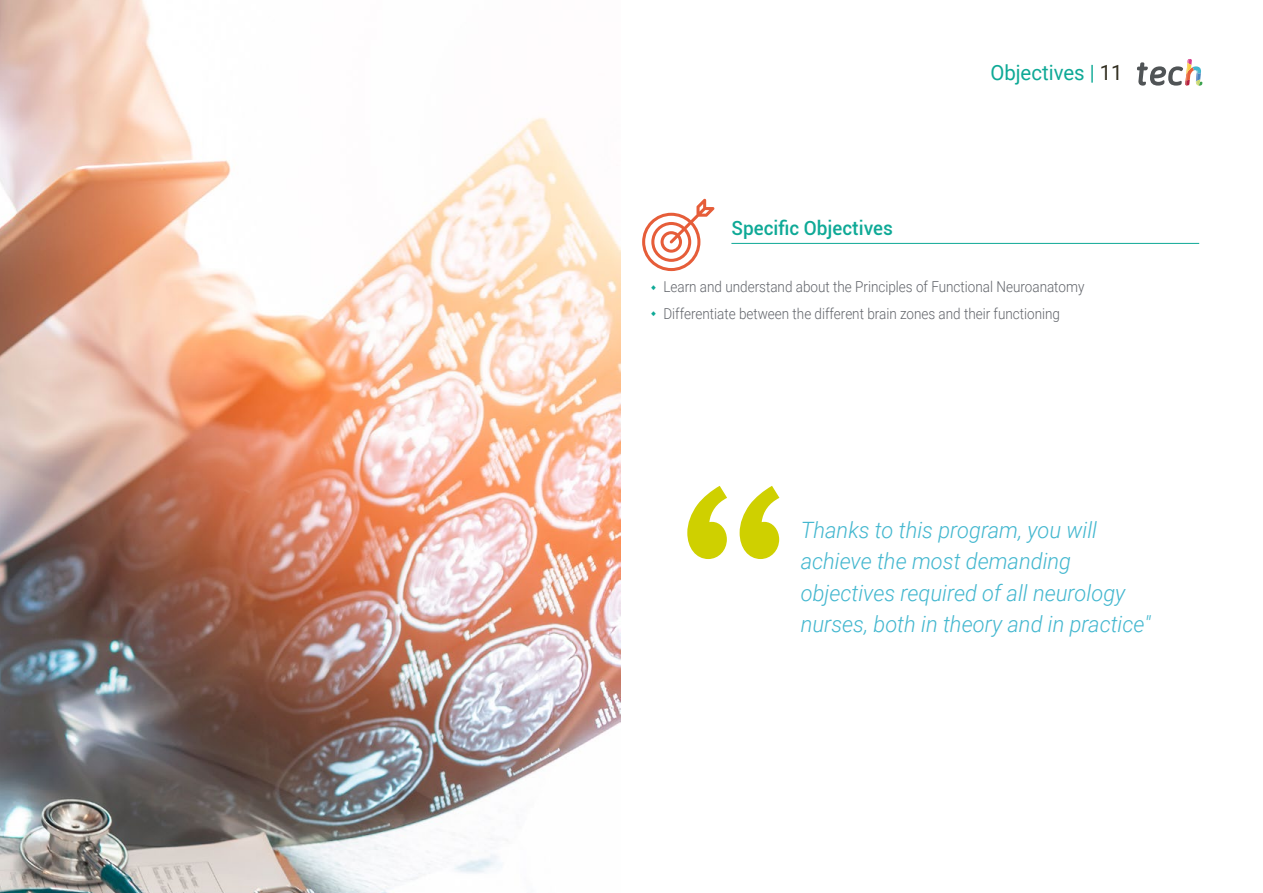
<style>
.page{position:relative;width:1263px;height:893px;background:#fff}
.page>*{position:absolute;margin:0;border:0;box-sizing:border-box;transform-origin:0 0}
.t1{font:italic 300 22.5px/31.5px "Roboto";color:#43b7cf}
.t2{font:21px "Roboto";color:#0ea996}
.t3{font:500 19.5px "Roboto";color:#0ea996}
.t4{font:300 15px/26.7px "Roboto";color:#61646a;scale:.9 1}
.s1{color:#312e20}
</style>
<div class="page">
<img style="left:0;top:0;width:621px;height:893px">
<svg style="left:1137px;top:59px;width:65px;height:27px"></svg>
<hr style="left:731px;top:243px;width:468px;height:1px;background:#0ea996">
<svg style="left:642px;top:199px;width:72px;height:72px"></svg>
<svg style="left:687px;top:486px;width:92px;height:73px"></svg>
<h3 class="t3" style="left:731px;top:214px;width:163px">Specific Objectives</h3>
<h2 class="t2" style="left:990px;top:57px;width:134px">Objectives | <span class="s1">11</span></h2>
<p class="t4" style="left:663px;top:273px;width:469px">Learn and understand about the Principles of Functional Neuroanatomy<br>Differentiate between the different brain zones and their functioning</p>
<h1 class="t1" style="left:801px;top:513px;width:351px">Thanks to this program, you will achieve the most demanding objectives required of all neurology nurses, both in theory and in practice"</h1>
</div>
